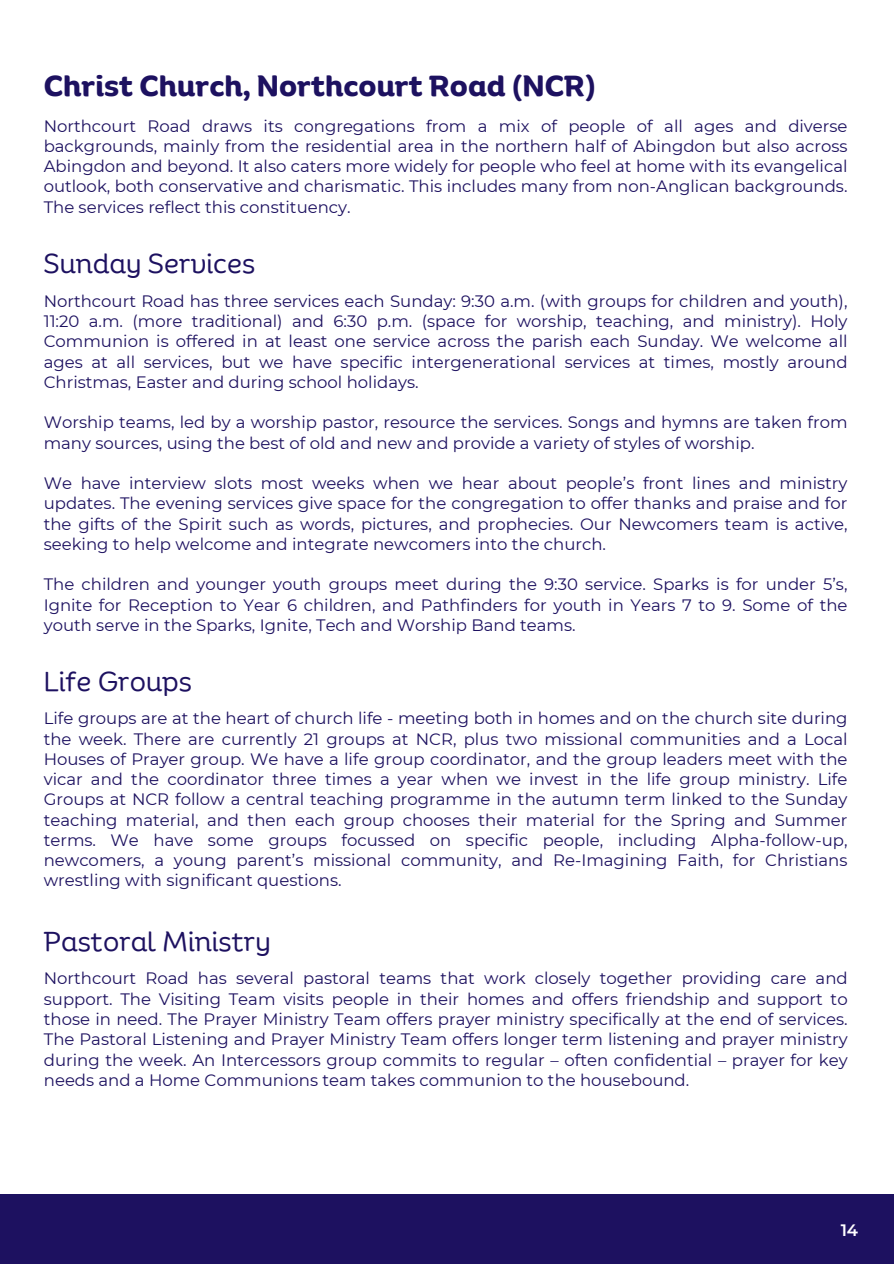
<style>
.page{position:relative;width:894px;height:1264px;background:#fff}
.page>*{position:absolute;margin:0;border:0;box-sizing:border-box;transform-origin:0 0}
.t1{font:700 28.2px "Binate Display";color:#1d1160}
.t2{font:26.7px "Binate Display";color:#1d1160}
.t3{font:16.5px/20.2px "Montserrat";color:#1d1160;text-align:justify}
.t4{font:600 16.5px "Montserrat";color:#fff}
</style>
<div class="page">
<div style="left:0;top:1194px;width:893px;height:69px;background:#1d1160"></div>
<h1 class="t1" style="left:44px;top:59px;width:553px">Christ Church, Northcourt Road (NCR)</h1>
<p class="t3" style="left:44px;top:115px;width:805px">Northcourt Road draws its congregations from a mix of people of all ages and diverse backgrounds, mainly from the residential area in the northern half of Abingdon but also across Abingdon and beyond. It also caters more widely for people who feel at home with its evangelical outlook, both conservative and charismatic. This includes many from non-Anglican backgrounds.<br>The services reflect this constituency.</p>
<h2 class="t2" style="left:44px;top:238px;width:213px">Sunday Services</h2>
<p class="t3" style="left:44px;top:291px;width:805px">Northcourt Road has three services each Sunday: 9:30 a.m. (with groups for children and youth), 11:20 a.m. (more traditional) and 6:30 p.m. (space for worship, teaching, and ministry). Holy Communion is offered in at least one service across the parish each Sunday. We welcome all ages at all services, but we have specific intergenerational services at times, mostly around Christmas, Easter and during school holidays.</p>
<p class="t3" style="left:44px;top:412px;width:805px">Worship teams, led by a worship pastor, resource the services. Songs and hymns are taken from many sources, using the best of old and new and provide a variety of styles of worship.</p>
<p class="t3" style="left:44px;top:473px;width:805px">We have interview slots most weeks when we hear about people’s front lines and ministry updates. The evening services give space for the congregation to offer thanks and praise and for the gifts of the Spirit such as words, pictures, and prophecies. Our Newcomers team is active, seeking to help welcome and integrate newcomers into the church.</p>
<p class="t3" style="left:44px;top:574px;width:805px">The children and younger youth groups meet during the 9:30 service. Sparks is for under 5’s, Ignite for Reception to Year 6 children, and Pathfinders for youth in Years 7 to 9. Some of the youth serve in the Sparks, Ignite, Tech and Worship Band teams.</p>
<h2 class="t2" style="left:44px;top:656px;width:150px">Life Groups</h2>
<p class="t3" style="left:44px;top:708px;width:805px">Life groups are at the heart of church life - meeting both in homes and on the church site during the week. There are currently 21 groups at NCR, plus two missional communities and a Local Houses of Prayer group. We have a life group coordinator, and the group leaders meet with the vicar and the coordinator three times a year when we invest in the life group ministry. Life Groups at NCR follow a central teaching programme in the autumn term linked to the Sunday teaching material, and then each group chooses their material for the Spring and Summer terms. We have some groups focussed on specific people, including Alpha-follow-up, newcomers, a young parent’s missional community, and Re-Imagining Faith, for Christians wrestling with significant questions.</p>
<h2 class="t2" style="left:44px;top:916px;width:228px">Pastoral Ministry</h2>
<p class="t3" style="left:44px;top:968px;width:805px">Northcourt Road has several pastoral teams that work closely together providing care and support. The Visiting Team visits people in their homes and offers friendship and support to those in need. The Prayer Ministry Team offers prayer ministry specifically at the end of services.<br>The Pastoral Listening and Prayer Ministry Team offers longer term listening and prayer ministry during the week. An Intercessors group commits to regular – often confidential – prayer for key needs and a Home Communions team takes communion to the housebound.</p>
<p class="t4" style="left:840px;top:1219px;width:19px">14</p>
</div>
